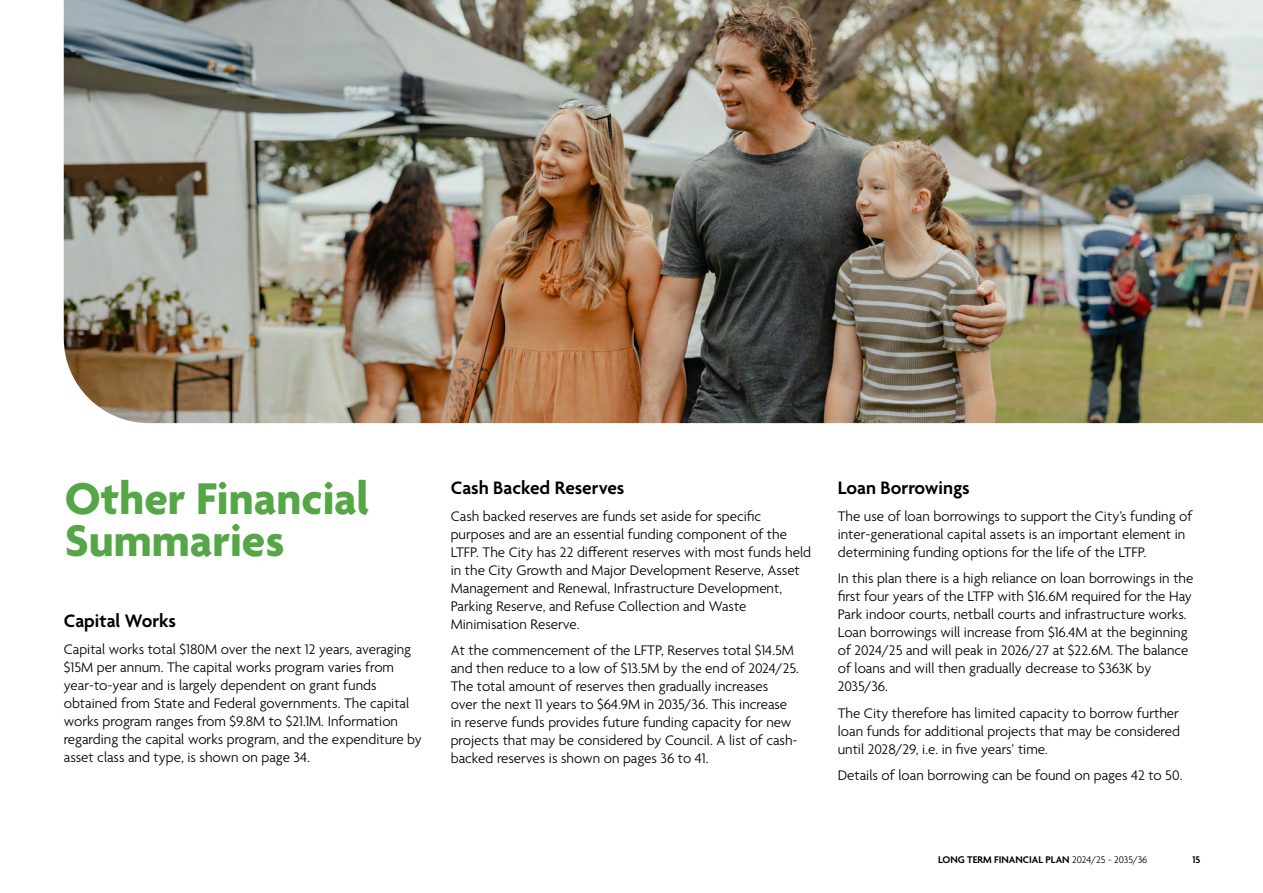
<style>
.page{position:relative;width:1263px;height:893px;background:#fff}
.page>*{position:absolute;margin:0;border:0;box-sizing:border-box;transform-origin:0 0}
.t1{font:700 48px/42px "Agenda";color:#55a646}
.t2{font:600 19.5px "Agenda";color:#000}
.t3{font:300 15px/18px "Agenda";color:#000}
.t4{font:600 10.5px "Agenda";color:#000}
.s1{font-weight:300}
</style>
<div class="page">
<img style="left:64px;top:0;width:1199px;height:423px">
<h1 class="t1" style="left:65px;top:481px;width:306px">Other Financial<br>Summaries</h1>
<h2 class="t2" style="left:64px;top:610px;width:114px">Capital Works</h2>
<p class="t3" style="left:64px;top:641px;width:360px">Capital works total $180M over the next 12 years, averaging $15M per annum. The capital works program varies from year-to-year and is largely dependent on grant funds obtained from State and Federal governments. The capital works program ranges from $9.8M to $21.1M. Information regarding the capital works program, and the expenditure by asset class and type, is shown on page 34.</p>
<h2 class="t2" style="left:451px;top:477px;width:175px">Cash Backed Reserves</h2>
<p class="t3" style="left:451px;top:508px;width:362px">Cash backed reserves are funds set aside for specific purposes and are an essential funding component of the LTFP. The City has 22 different reserves with most funds held in the City Growth and Major Development Reserve, Asset Management and Renewal, Infrastructure Development, Parking Reserve, and Refuse Collection and Waste Minimisation Reserve.</p>
<p class="t3" style="left:451px;top:642px;width:350px">At the commencement of the LFTP, Reserves total $14.5M and then reduce to a low of $13.5M by the end of 2024/25.<br>The total amount of reserves then gradually increases<br>over the next 11 years to $64.9M in 2035/36. This increase in reserve funds provides future funding capacity for new projects that may be considered by Council. A list of cash&shy;backed reserves is shown on pages 36 to 41.</p>
<h2 class="t2" style="left:838px;top:477px;width:133px">Loan Borrowings</h2>
<p class="t3" style="left:838px;top:508px;width:356px">The use of loan borrowings to support the City’s funding of inter-generational capital assets is an important element in determining funding options for the life of the LTFP.</p>
<p class="t3" style="left:838px;top:570px;width:357px">In this plan there is a high reliance on loan borrowings in the first four years of the LTFP with $16.6M required for the Hay Park indoor courts, netball courts and infrastructure works.<br>Loan borrowings will increase from $16.4M at the beginning of 2024/25 and will peak in 2026/27 at $22.6M. The balance of loans and will then gradually decrease to $363K by 2035/36.</p>
<p class="t3" style="left:838px;top:705px;width:344px;text-align:justify">The City therefore has limited capacity to borrow further loan funds for additional projects that may be considered until 2028/29, i.e. in five years’ time.</p>
<p class="t3" style="left:838px;top:767px;width:346px">Details of loan borrowing can be found on pages 42 to 50.</p>
<p class="t4" style="left:938px;top:854px;width:211px">LONG TERM FINANCIAL PLAN <span class="s1">2024/25 - 2035/36</span></p>
<p class="t4" style="left:1192px;top:854px;width:9px">15</p>
</div>
